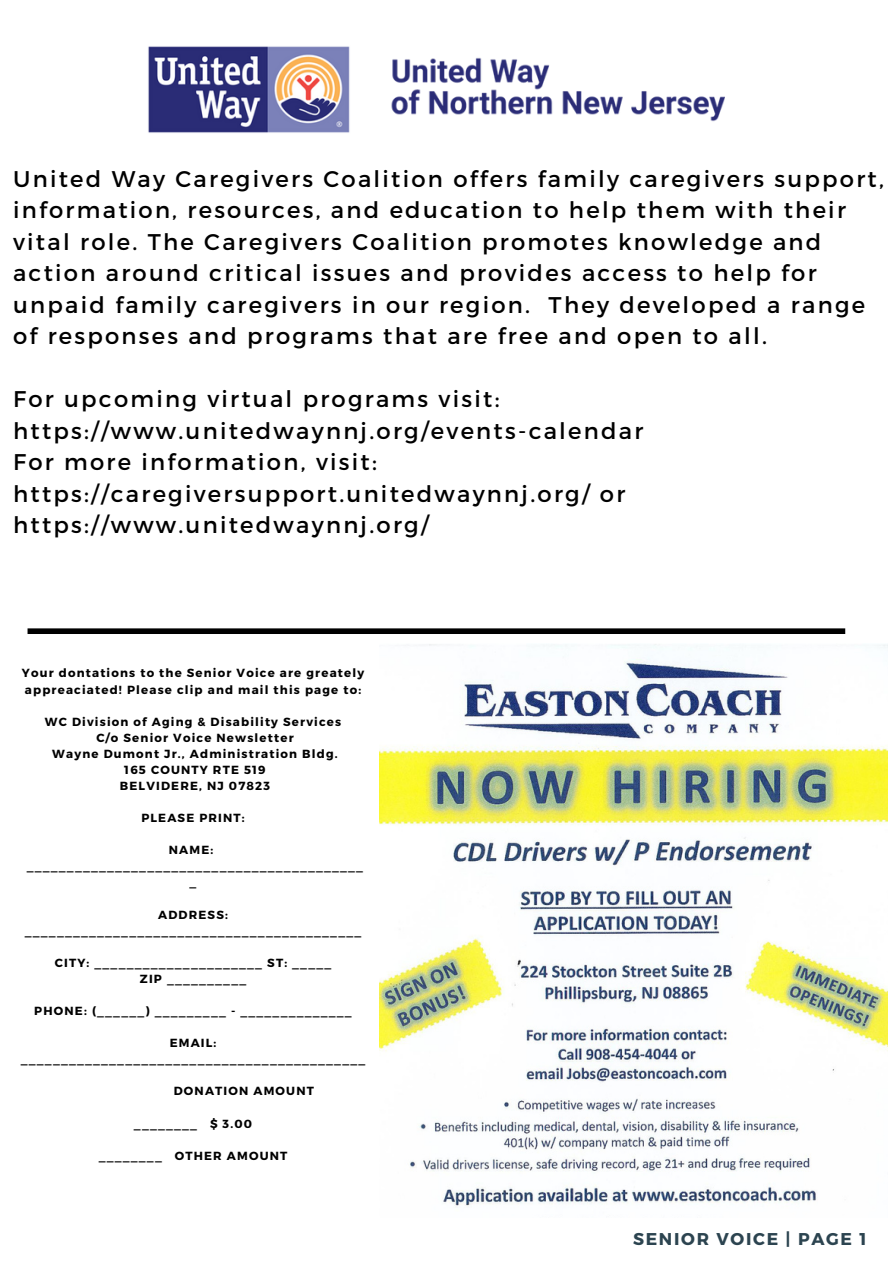
<style>
.page{position:relative;width:893px;height:1264px;background:#fff}
.page>*{position:absolute;margin:0;border:0;box-sizing:border-box;transform-origin:0 0}
.t1{font:22.65px/31.5px "Montserrat";letter-spacing:.1em;color:#000}
.t2{font:700 17.1px "Montserrat";letter-spacing:.1em;color:#2c4450}
.t3{font:700 11.7px/16px "Montserrat";letter-spacing:.1em;color:#000;text-align:center}
</style>
<div class="page">
<img style="left:379px;top:644px;width:508px;height:562px">
<div style="left:28px;top:628px;width:817px;height:6px;background:#000"></div>
<img style="left:148px;top:46px;width:576px;height:87px">
<p class="t1" style="left:13px;top:162px;width:872px">United Way Caregivers Coalition offers family caregivers support, information, resources, and education to help them with their vital role. The Caregivers Coalition promotes knowledge and action around critical issues and provides access to help for unpaid family caregivers in our region. They developed a range of responses and programs that are free and open to all.</p>
<h1 class="t1" style="left:13px;top:382px;width:631px">For upcoming virtual programs visit: https://www.unitedwaynnj.org/events-calendar For more information, visit: https://caregiversupport.unitedwaynnj.org/ or https://www.unitedwaynnj.org/</h1>
<p class="t3" style="left:22px;top:664px;width:344px;text-align:left">Your dontations to the Senior Voice are greately appreaciated! Please clip and mail this page to:</p>
<p class="t3" style="left:45px;top:713px;width:298px">WC Division of Aging &amp; Disability Services<br>C/o Senior Voice Newsletter<br>Wayne Dumont Jr., Administration Bldg.<br>165 COUNTY RTE 519<br>BELVIDERE, NJ 07823</p>
<p class="t3" style="left:141px;top:809px;width:105px">PLEASE PRINT:</p>
<p class="t3" style="left:169px;top:841px;width:46px">NAME:</p>
<p class="t3" style="left:27px;top:857px;width:338px">__________________________________________</p>
<p class="t3" style="left:190px;top:873px;width:8px">_</p>
<p class="t3" style="left:25px;top:905px;width:338px">ADDRESS: __________________________________________</p>
<p class="t3" style="left:55px;top:954px;width:278px">CITY: _____________________ ST: _____<br>ZIP __________</p>
<p class="t3" style="left:34px;top:1002px;width:319px">PHONE: (______) _________ - ______________</p>
<p class="t3" style="left:21px;top:1034px;width:346px">EMAIL: ___________________________________________</p>
<p class="t3" style="left:174px;top:1082px;width:142px">DONATION AMOUNT</p>
<p class="t3" style="left:134px;top:1114px;width:120px">________ $ 3.00</p>
<p class="t3" style="left:99px;top:1146px;width:190px">________ OTHER AMOUNT</p>
<h2 class="t2" style="left:633px;top:1227px;width:235px">SENIOR VOICE | PAGE 1</h2>
</div>
